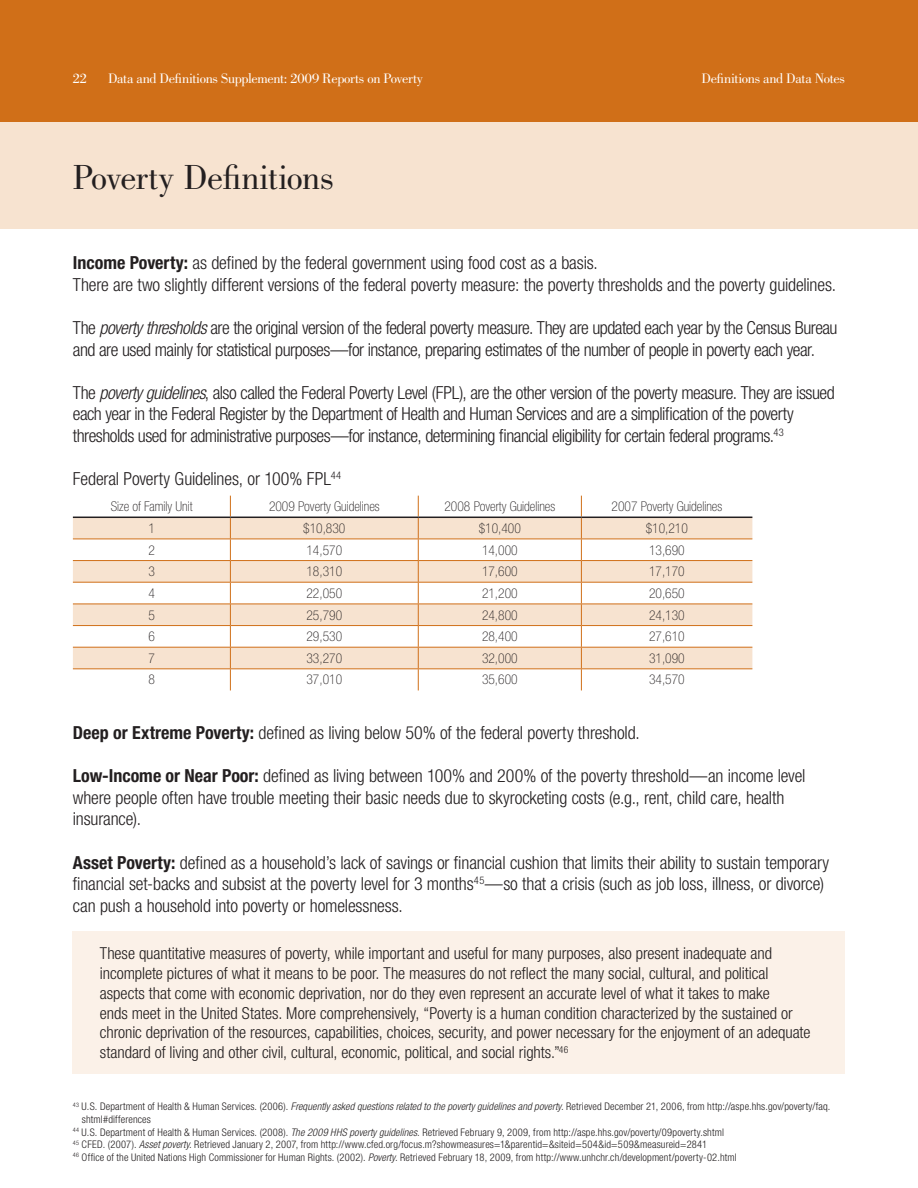
<style>
.page{position:relative;width:918px;height:1188px;background:#fff}
.page>*{position:absolute;margin:0;border:0;box-sizing:border-box;transform-origin:0 0}
.t1{font:36px "Bodoni Std";letter-spacing:-.015em;color:#231f20}
.t2{font:300 condensed 18px/21.6px "Helvetica Neue LT Std";letter-spacing:-.01em;color:#231f20}
.t3{font:300 condensed 18px/21.6px "Helvetica Neue LT Std";letter-spacing:-.03em;color:#231f20}
.t4{font:300 condensed 16.5px/19.8px "Helvetica Neue LT Std";letter-spacing:-.005em;color:#231f20}
.t5{font:14.25px "Bodoni Std";letter-spacing:-.02em;color:#fff}
.t6{font:100 condensed 13.5px "Helvetica Neue LT Std";color:#231f20}
.t7{font:300 condensed 10.5px "Helvetica Neue LT Std";letter-spacing:.015em;color:#231f20}
.s1{font-weight:700}
.s2{font-style:italic}
</style>
<div class="page">
<div style="left:0;top:122px;width:918px;height:108px;background:#f7e3d0"></div>
<div style="left:0;top:0;width:918px;height:122px;background:#d06f18"></div>
<div style="left:73px;top:932px;width:772px;height:142px;background:#fbf1e8"></div>
<svg style="left:73px;top:518px;width:679px;height:150px;fill:#f7e3d0"></svg>
<hr style="left:73px;top:539px;width:157px;height:1px;background:#d06f18">
<hr style="left:230px;top:539px;width:188px;height:1px;background:#d06f18">
<hr style="left:418px;top:539px;width:163px;height:1px;background:#d06f18">
<hr style="left:581px;top:539px;width:171px;height:1px;background:#d06f18">
<hr style="left:73px;top:560px;width:157px;height:1px;background:#d06f18">
<hr style="left:230px;top:560px;width:188px;height:1px;background:#d06f18">
<hr style="left:418px;top:560px;width:163px;height:1px;background:#d06f18">
<hr style="left:581px;top:560px;width:171px;height:1px;background:#d06f18">
<hr style="left:73px;top:582px;width:157px;height:1px;background:#d06f18">
<hr style="left:230px;top:582px;width:188px;height:1px;background:#d06f18">
<hr style="left:418px;top:582px;width:163px;height:1px;background:#d06f18">
<hr style="left:581px;top:582px;width:171px;height:1px;background:#d06f18">
<hr style="left:73px;top:604px;width:157px;height:1px;background:#d06f18">
<hr style="left:230px;top:604px;width:188px;height:1px;background:#d06f18">
<hr style="left:418px;top:604px;width:163px;height:1px;background:#d06f18">
<hr style="left:581px;top:604px;width:171px;height:1px;background:#d06f18">
<hr style="left:73px;top:625px;width:157px;height:1px;background:#d06f18">
<hr style="left:230px;top:625px;width:188px;height:1px;background:#d06f18">
<hr style="left:418px;top:625px;width:163px;height:1px;background:#d06f18">
<hr style="left:581px;top:625px;width:171px;height:1px;background:#d06f18">
<hr style="left:73px;top:647px;width:157px;height:1px;background:#d06f18">
<hr style="left:230px;top:647px;width:188px;height:1px;background:#d06f18">
<hr style="left:418px;top:647px;width:163px;height:1px;background:#d06f18">
<hr style="left:581px;top:647px;width:171px;height:1px;background:#d06f18">
<hr style="left:73px;top:668px;width:157px;height:1px;background:#d06f18">
<hr style="left:230px;top:668px;width:188px;height:1px;background:#d06f18">
<svg style="left:230px;top:496px;width:1px;height:194px"></svg>
<hr style="left:418px;top:668px;width:163px;height:1px;background:#d06f18">
<svg style="left:418px;top:496px;width:1px;height:194px"></svg>
<hr style="left:581px;top:668px;width:171px;height:1px;background:#d06f18">
<svg style="left:581px;top:496px;width:1px;height:194px"></svg>
<hr style="left:73px;top:517px;width:157px;height:1px;background:#231f20">
<hr style="left:230px;top:517px;width:188px;height:1px;background:#231f20">
<hr style="left:418px;top:517px;width:163px;height:1px;background:#231f20">
<hr style="left:581px;top:517px;width:171px;height:1px;background:#231f20">
<p class="t5" style="left:73px;top:70px;width:16px">22</p>
<p class="t5" style="left:108px;top:70px;width:317px">Data and Definitions Supplement: 2009 Reports on Poverty</p>
<h1 class="t1" style="left:73px;top:157px;width:263px">Poverty Definitions</h1>
<p class="t5" style="left:702px;top:70px;width:145px">Definitions and Data Notes</p>
<p class="t2" style="left:73px;top:252px;width:765px"><span class="s1">Income Poverty:</span> as defined by the federal government using food cost as a basis.<br>There are two slightly different versions of the federal poverty measure: the poverty thresholds and the poverty guidelines.</p>
<p class="t3" style="left:73px;top:317px;width:766px">The <span class="s2">poverty thresholds</span> are the original version of the federal poverty measure. They are updated each year by the Census Bureau and are used mainly for statistical purposes—for instance, preparing estimates of the number of people in poverty each year.</p>
<p class="t3" style="left:73px;top:381px;width:763px">The <span class="s2">poverty guidelines</span>, also called the Federal Poverty Level (FPL), are the other version of the poverty measure. They are issued each year in the Federal Register by the Department of Health and Human Services and are a simplification of the poverty thresholds used for administrative purposes—for instance, determining financial eligibility for certain federal programs.<sup>43</sup></p>
<p class="t2" style="left:73px;top:468px;width:270px">Federal Poverty Guidelines, or 100% FPL<sup>44</sup></p>
<p class="t6" style="left:111px;top:499px;width:83px">Size of Family Unit</p>
<p class="t6" style="left:269px;top:499px;width:112px">2009 Poverty Guidelines</p>
<p class="t6" style="left:445px;top:499px;width:112px">2008 Poverty Guidelines</p>
<p class="t6" style="left:612px;top:499px;width:112px">2007 Poverty Guidelines</p>
<p class="t6" style="left:148px;top:521px;width:8px">1</p>
<p class="t6" style="left:303px;top:521px;width:44px">$10,830</p>
<p class="t6" style="left:479px;top:521px;width:44px">$10,400</p>
<p class="t6" style="left:646px;top:521px;width:44px">$10,210</p>
<p class="t6" style="left:148px;top:542px;width:8px">2</p>
<p class="t6" style="left:307px;top:542px;width:37px">14,570</p>
<p class="t6" style="left:482px;top:542px;width:37px">14,000</p>
<p class="t6" style="left:649px;top:542px;width:37px">13,690</p>
<p class="t6" style="left:148px;top:564px;width:8px">3</p>
<p class="t6" style="left:307px;top:564px;width:37px">18,310</p>
<p class="t6" style="left:482px;top:564px;width:37px">17,600</p>
<p class="t6" style="left:649px;top:564px;width:37px">17,170</p>
<p class="t6" style="left:148px;top:586px;width:8px">4</p>
<p class="t6" style="left:307px;top:586px;width:37px">22,050</p>
<p class="t6" style="left:482px;top:586px;width:37px">21,200</p>
<p class="t6" style="left:649px;top:586px;width:37px">20,650</p>
<p class="t6" style="left:148px;top:607px;width:8px">5</p>
<p class="t6" style="left:307px;top:607px;width:37px">25,790</p>
<p class="t6" style="left:482px;top:607px;width:37px">24,800</p>
<p class="t6" style="left:649px;top:607px;width:37px">24,130</p>
<p class="t6" style="left:148px;top:629px;width:8px">6</p>
<p class="t6" style="left:307px;top:629px;width:37px">29,530</p>
<p class="t6" style="left:482px;top:629px;width:37px">28,400</p>
<p class="t6" style="left:649px;top:629px;width:37px">27,610</p>
<p class="t6" style="left:148px;top:651px;width:8px">7</p>
<p class="t6" style="left:307px;top:651px;width:37px">33,270</p>
<p class="t6" style="left:482px;top:651px;width:37px">32,000</p>
<p class="t6" style="left:649px;top:651px;width:37px">31,090</p>
<p class="t6" style="left:148px;top:672px;width:8px">8</p>
<p class="t6" style="left:307px;top:672px;width:37px">37,010</p>
<p class="t6" style="left:482px;top:672px;width:37px">35,600</p>
<p class="t6" style="left:649px;top:672px;width:37px">34,570</p>
<p class="t2" style="left:73px;top:722px;width:568px"><span class="s1">Deep or Extreme Poverty:</span> defined as living below 50% of the federal poverty threshold.</p>
<p class="t2" style="left:73px;top:765px;width:734px"><span class="s1">Low-Income or Near Poor:</span> defined as living between 100% and 200% of the poverty threshold—an income level where people often have trouble meeting their basic needs due to skyrocketing costs (e.g., rent, child care, health insurance).</p>
<p class="t2" style="left:73px;top:851px;width:758px"><span class="s1">Asset Poverty:</span> defined as a household’s lack of savings or financial cushion that limits their ability to sustain temporary financial set-backs and subsist at the poverty level for 3 months<sup>45</sup>—so that a crisis (such as job loss, illness, or divorce) can push a household into poverty or homelessness.</p>
<p class="t4" style="left:100px;top:943px;width:712px">These quantitative measures of poverty, while important and useful for many purposes, also present inadequate and incomplete pictures of what it means to be poor. The measures do not reflect the many social, cultural, and political aspects that come with economic deprivation, nor do they even represent an accurate level of what it takes to make<br>ends meet in the United States. More comprehensively, “Poverty is a human condition characterized by the sustained or chronic deprivation of the resources, capabilities, choices, security, and power necessary for the enjoyment of an adequate standard of living and other civil, cultural, economic, political, and social rights.”<sup>46</sup></p>
<p class="t7" style="left:73px;top:1101px;width:759px"><sup>43</sup> U.S. Department of Health &amp; Human Services. (2006). <span class="s2">Frequently asked questions related to the poverty guidelines and poverty.</span> Retrieved December 21, 2006, from http://aspe.hhs.gov/poverty/faq.</p>
<p class="t7" style="left:82px;top:1113px;width:71px">shtml#differences</p>
<p class="t7" style="left:73px;top:1126px;width:653px"><sup>44</sup> U.S. Department of Health &amp; Human Services. (2008). <span class="s2">The 2009 HHS poverty guidelines.</span> Retrieved February 9, 2009, from http://aspe.hhs.gov/poverty/09poverty.shtml</p>
<p class="t7" style="left:73px;top:1139px;width:636px"><sup>45</sup> CFED. (2007). <span class="s2">Asset poverty.</span> Retrieved January 2, 2007, from http://www.cfed.org/focus.m?showmeasures=1&amp;parentid=&amp;siteid=504&amp;id=509&amp;measureid=2841</p>
<p class="t7" style="left:73px;top:1151px;width:665px"><sup>46</sup> Office of the United Nations High Commissioner for Human Rights. (2002). <span class="s2">Poverty.</span> Retrieved February 18, 2009, from http://www.unhchr.ch/development/poverty-02.html</p>
</div>
